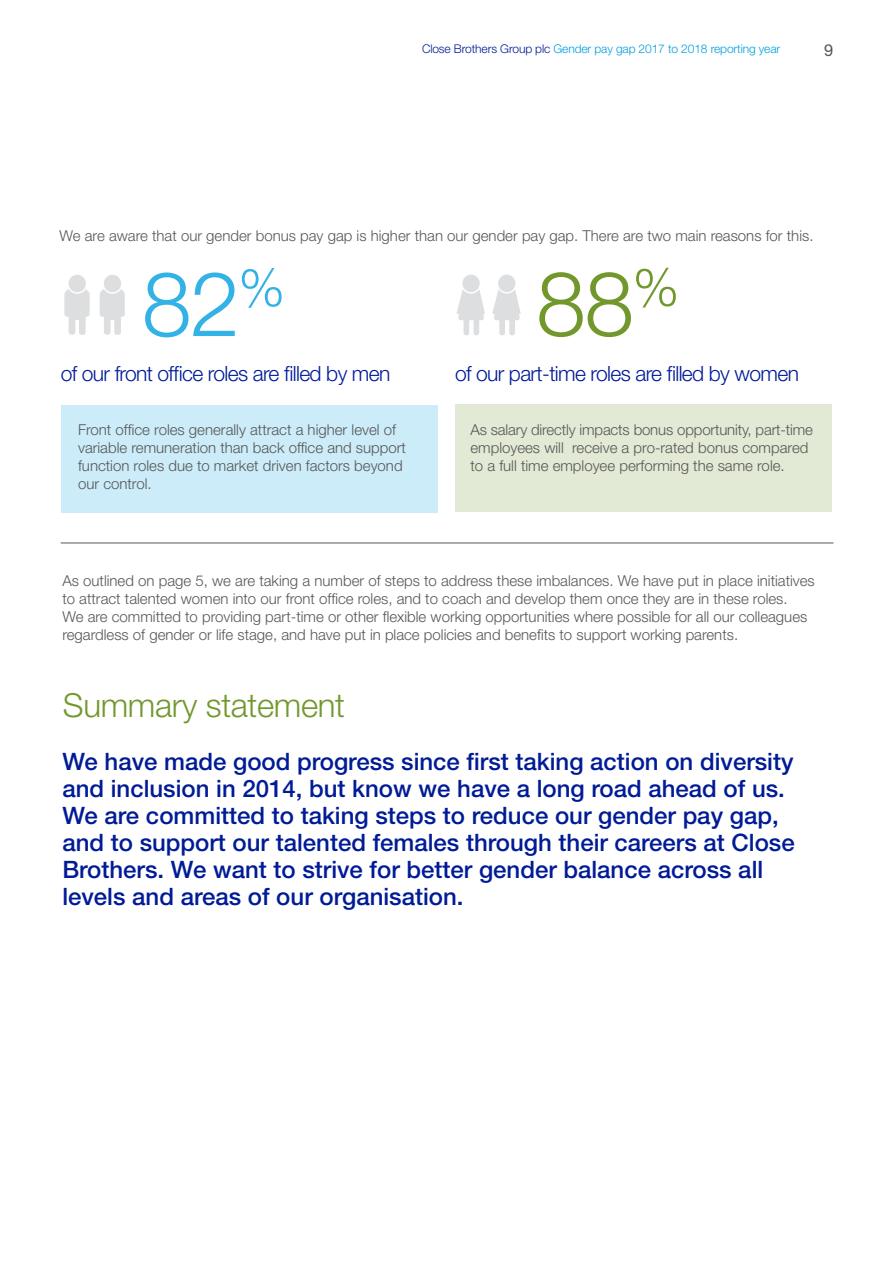
<style>
.page{position:relative;width:893px;height:1263px;background:#fff}
.page>*{position:absolute;margin:0;border:0;box-sizing:border-box;transform-origin:0 0}
.t1{font:300 90px "Helvetica Neue";color:#33b2e6}
.t2{font:300 90px "Helvetica Neue";color:#72982d}
.t3{font:300 33px "Helvetica Neue";letter-spacing:-.01em;color:#72982d}
.t4{font:500 24px/27px "Helvetica Neue";color:#001b96}
.t5{font:300 21px "Helvetica Neue";letter-spacing:-.03em;color:#001b96}
.t6{font:16.5px "Helvetica Neue";color:#575756}
.t7{font:300 15px/18px "Helvetica Neue";color:#575756}
.t8{font:300 12px "Helvetica Neue";letter-spacing:-.01em;color:#009fdf}
.s1{color:#001b96}
</style>
<div class="page">
<svg style="left:457px;top:274px;width:64px;height:62px"></svg>
<div style="left:61px;top:405px;width:377px;height:107px;background:#ccecf9"></div>
<hr style="left:61px;top:543px;width:772px;height:1px;background:#53565a">
<svg style="left:64px;top:275px;width:61px;height:60px"></svg>
<div style="left:455px;top:405px;width:376px;height:107px;background:#e2e9d4"></div>
<p class="t8" style="left:422px;top:41px;width:360px"><span class="s1">Close Brothers Group plc</span> Gender pay gap 2017 to 2018 reporting year</p>
<p class="t6" style="left:824px;top:40px;width:11px">9</p>
<p class="t7" style="left:60px;top:226px;width:755px">We are aware that our gender bonus pay gap is higher than our gender pay gap. There are two main reasons for this.</p>
<h1 class="t1" style="left:142px;top:249px;width:145px">82<sup>%</sup></h1>
<h3 class="t5" style="left:61px;top:361px;width:331px">of our front office roles are filled by men</h3>
<p class="t7" style="left:78px;top:421px;width:329px">Front office roles generally attract a higher level of variable remuneration than back office and support function roles due to market driven factors beyond our control.</p>
<h1 class="t2" style="left:536px;top:249px;width:145px">88<sup>%</sup></h1>
<h3 class="t5" style="left:455px;top:361px;width:345px">of our part-time roles are filled by women</h3>
<p class="t7" style="left:470px;top:420px;width:344px">As salary directly impacts bonus opportunity, part-time employees will receive a pro-rated bonus compared to a full time employee performing the same role.</p>
<p class="t7" style="left:62px;top:572px;width:754px">As outlined on page 5, we are taking a number of steps to address these imbalances. We have put in place initiatives to attract talented women into our front office roles, and to coach and develop them once they are in these roles.<br>We are committed to providing part-time or other flexible working opportunities where possible for all our colleagues regardless of gender or life stage, and have put in place policies and benefits to support working parents.</p>
<h2 class="t3" style="left:63px;top:685px;width:283px">Summary statement</h2>
<p class="t4" style="left:62px;top:748px;width:734px">We have made good progress since first taking action on diversity and inclusion in 2014, but know we have a long road ahead of us.<br>We are committed to taking steps to reduce our gender pay gap, and to support our talented females through their careers at Close Brothers. We want to strive for better gender balance across all levels and areas of our organisation.</p>
</div>
